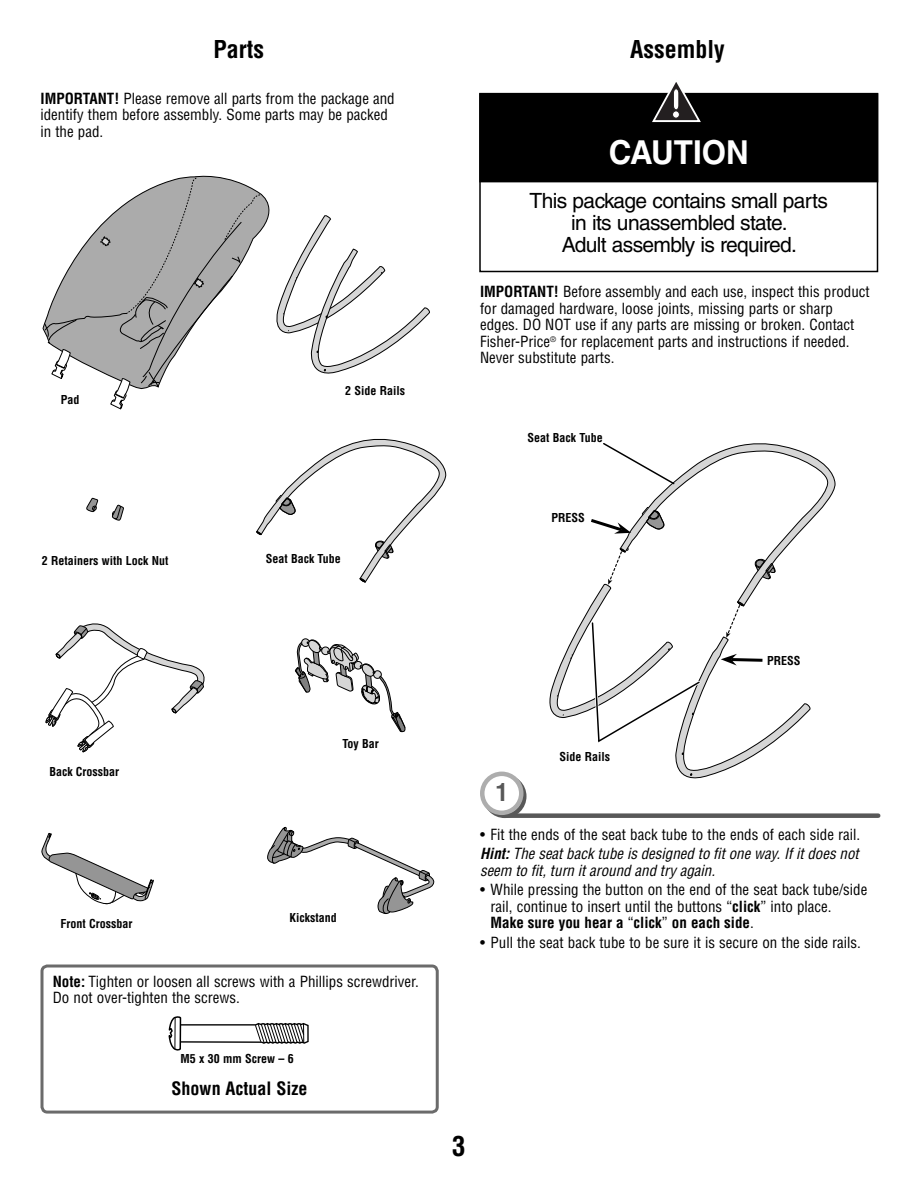
<style>
.page{position:relative;width:918px;height:1188px;background:#fff}
.page>*{position:absolute;margin:0;border:0;box-sizing:border-box;transform-origin:0 0}
.t1{font:700 33px "Helvetica LT Std";color:#fff;scale:.95 1}
.t2{font:700 condensed 27px "Helvetica LT Std";color:#000}
.t3{font:700 condensed 24px "Helvetica LT Std";color:#000}
.t4{font:700 condensed 24px "Helvetica LT Std";color:#585858}
.t5{font:21px/21.8px "Helvetica LT Std";letter-spacing:-.03em;color:#000;text-align:center}
.t6{font:700 condensed 18px "Helvetica LT Std";color:#000}
.t7{font:condensed 15px/16.5px "Helvetica LT Std";color:#000}
.t8{font:italic condensed 15px "Helvetica LT Std";color:#000}
.t9{font:700 condensed 12px "Helvetica LT Std";color:#000}
.s1{font-weight:700}
.s2{font-weight:700;font-style:italic}
.s3{font-style:italic}
</style>
<div class="page">
<svg style="left:45px;top:623px;width:160px;height:129px"></svg>
<svg style="left:42px;top:833px;width:112px;height:72px"></svg>
<svg style="left:267px;top:827px;width:167px;height:87px"></svg>
<svg style="left:86px;top:497px;width:12px;height:16px"></svg>
<svg style="left:112px;top:504px;width:12px;height:17px"></svg>
<svg style="left:256px;top:438px;width:191px;height:145px"></svg>
<svg style="left:284px;top:215px;width:146px;height:159px"></svg>
<svg style="left:43px;top:175px;width:241px;height:158px"></svg>
<svg style="left:44px;top:178px;width:216px;height:232px"></svg>
<svg style="left:295px;top:639px;width:111px;height:94px"></svg>
<div style="left:41px;top:965px;width:398px;height:149px;border:3px solid #6b6b6b;border-radius:5px"></div>
<svg style="left:168px;top:1016px;width:141px;height:35px"></svg>
<svg style="left:549px;top:443px;width:287px;height:336px"></svg>
<div style="left:507px;top:813px;width:371px;height:5px;background:#585858"></div>
<svg style="left:485px;top:777px;width:39px;height:39px"></svg>
<div style="left:483px;top:775px;width:44px;height:43px;border:4px solid #585858;border-radius:50%"></div>
<div style="left:482px;top:774px;width:39px;height:39px;background:#fff;border-radius:50%"></div>
<div style="left:480px;top:772px;width:44px;height:43px;border:4px solid #adadad;border-radius:50%"></div>
<div style="left:479px;top:93px;width:399px;height:179px;border:2px solid #000"></div>
<div style="left:480px;top:94px;width:398px;height:88px;background:#000"></div>
<div style="left:479px;top:93px;width:399px;height:89px;border:2px solid #000"></div>
<svg style="left:652px;top:82px;width:49px;height:40px"></svg>
<div style="left:672px;top:111px;width:8px;height:7px;background:#fff;border:1px solid #231f20;border-radius:50%"></div>
<h3 class="t3" style="left:214px;top:41px;width:52px">Parts</h3>
<p class="t7" style="left:40px;top:91px;width:356px"><span class="s1">IMPORTANT!</span> Please remove all parts from the package and identify them before assembly. Some parts may be packed in the pad.</p>
<p class="t9" style="left:61px;top:395px;width:20px">Pad</p>
<p class="t9" style="left:42px;top:556px;width:128px">2 Retainers with Lock Nut</p>
<p class="t9" style="left:345px;top:386px;width:61px">2 Side Rails</p>
<p class="t9" style="left:266px;top:555px;width:77px">Seat Back Tube</p>
<h3 class="t3" style="left:630px;top:41px;width:96px">Assembly</h3>
<h1 class="t1" style="left:609px;top:140px;width:149px">CAUTION</h1>
<h3 class="t5" style="left:530px;top:192px;width:300px">This package contains small parts in its unassembled state.<br>Adult assembly is required.</h3>
<p class="t7" style="left:480px;top:285px;width:391px"><span class="s1">IMPORTANT!</span> Before assembly and each use, inspect this product for damaged hardware, loose joints, missing parts or sharp edges. DO NOT use if any parts are missing or broken. Contact Fisher-Price<sup>®</sup> for replacement parts and instructions if needed.<br>Never substitute parts.</p>
<p class="t9" style="left:528px;top:434px;width:77px">Seat Back Tube</p>
<p class="t9" style="left:551px;top:513px;width:35px">PRESS</p>
<p class="t9" style="left:49px;top:768px;width:71px">Back Crossbar</p>
<p class="t9" style="left:61px;top:920px;width:73px">Front Crossbar</p>
<p class="t9" style="left:342px;top:740px;width:38px">Toy Bar</p>
<p class="t9" style="left:290px;top:914px;width:49px">Kickstand</p>
<p class="t7" style="left:53px;top:974px;width:368px"><span class="s1">Note:</span> Tighten or loosen all screws with a Phillips screwdriver.<br>Do not over-tighten the screws.</p>
<p class="t9" style="left:181px;top:1054px;width:115px">M5 x 30 mm Screw – 6</p>
<p class="t6" style="left:172px;top:1082px;width:137px">Shown Actual Size</p>
<h3 class="t4" style="left:496px;top:784px;width:13px">1</h3>
<p class="t9" style="left:559px;top:752px;width:52px">Side Rails</p>
<p class="t9" style="left:767px;top:656px;width:35px">PRESS</p>
<p class="t7" style="left:480px;top:827px;width:382px;line-height:18.6px">• Fit the ends of the seat back tube to the ends of each side rail.<br><span class="s2">Hint:</span> <span class="s3">The seat back tube is designed to fit one way. If it does not</span></p>
<p class="t8" style="left:480px;top:865px;width:237px">seem to fit, turn it around and try again.</p>
<p class="t7" style="left:491px;top:883px;width:378px;text-indent:-10px">• While pressing the button on the end of the seat back tube/side rail, continue to insert until the buttons “<span class="s1">click</span>” into place.<br><span class="s1">Make sure you hear a</span> “<span class="s1">click</span>” <span class="s1">on each side</span>.</p>
<p class="t7" style="left:480px;top:935px;width:383px">• Pull the seat back tube to be sure it is secure on the side rails.</p>
<h2 class="t2" style="left:452px;top:1137px;width:15px">3</h2>
</div>
